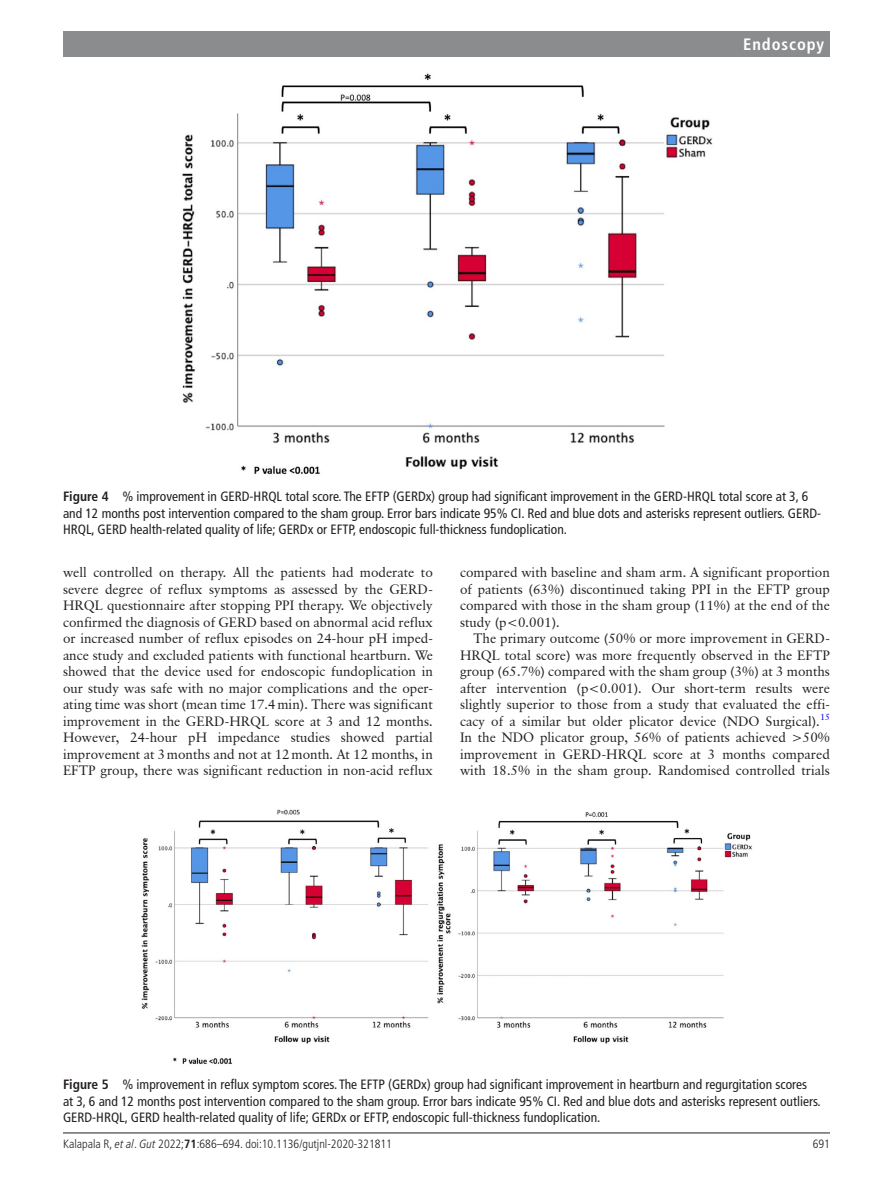
<style>
.page{position:relative;width:893px;height:1191px;background:#fff}
.page>*{position:absolute;margin:0;border:0;box-sizing:border-box;transform-origin:0 0}
.t1{font:700 condensed 16.5px "Frutiger LT Pro";letter-spacing:.055em;color:#fff}
.t2{font:13.5px/16.5px "Classical Garamond BT";color:#231f20;text-align:justify}
.t3{font:condensed 13.5px/16.5px "Frutiger LT Pro";color:#231f20}
.t4{font:300 condensed 12px "Frutiger LT Pro";color:#231f20}
.s1{font-weight:700}
.s2{font-style:italic}
</style>
<div class="page">
<hr style="left:63px;top:1132px;width:767px;height:1px;background:#231f20">
<div style="left:63px;top:31px;width:767px;height:25px;background:#8a8c8e"></div>
<img style="left:182px;top:73px;width:531px;height:402px">
<img style="left:141px;top:809px;width:611px;height:255px">
<p class="t1" style="left:743px;top:34px;width:83px">Endoscopy</p>
<p class="t3" style="left:63px;top:488px;width:760px"><span class="s1">Figure 4</span> % improvement in GERD-HRQL total score. The EFTP (GERDx) group had significant improvement in the GERD-HRQL total score at 3, 6 and 12 months post intervention compared to the sham group. Error bars indicate 95% CI. Red and blue dots and asterisks represent outliers. GERD-<br>HRQL, GERD health-related quality of life; GERDx or EFTP, endoscopic full-thickness fundoplication.</p>
<p class="t2" style="left:63px;top:564px;width:371px">well controlled on therapy. All the patients had moderate to severe degree of reflux symptoms as assessed by the GERD-HRQL questionnaire after stopping PPI therapy. We objectively confirmed the diagnosis of GERD based on abnormal acid reflux or increased number of reflux episodes on 24-hour pH imped&shy;ance study and excluded patients with functional heartburn. We showed that the device used for endoscopic fundoplication in our study was safe with no major complications and the oper&shy;ating time was short (mean time 17.4min). There was significant improvement in the GERD-HRQL score at 3 and 12 months.<br>However, 24-hour pH impedance studies showed partial improvement at 3months and not at 12month. At 12 months, in EFTP group, there was significant reduction in non-acid reflux</p>
<p class="t2" style="left:460px;top:564px;width:371px">compared with baseline and sham arm. A significant proportion of patients (63%) discontinued taking PPI in the EFTP group compared with those in the sham group (11%) at the end of the study (p&lt;0.001).</p>
<p class="t2" style="left:460px;top:630px;width:371px;text-indent:14px">The primary outcome (50% or more improvement in GERD-HRQL total score) was more frequently observed in the EFTP group (65.7%) compared with the sham group (3%) at 3 months after intervention (p&lt;0.001). Our short-term results were slightly superior to those from a study that evaluated the effi&shy;cacy of a similar but older plicator device (NDO Surgical).<sup>15<br></sup>In the NDO plicator group, 56% of patients achieved &gt;50% improvement in GERD-HRQL score at 3 months compared with 18.5% in the sham group. Randomised controlled trials</p>
<p class="t3" style="left:63px;top:1076px;width:759px"><span class="s1">Figure 5</span> % improvement in reflux symptom scores. The EFTP (GERDx) group had significant improvement in heartburn and regurgitation scores at 3, 6 and 12 months post intervention compared to the sham group. Error bars indicate 95% CI. Red and blue dots and asterisks represent outliers.<br>GERD-HRQL, GERD health-related quality of life; GERDx or EFTP, endoscopic full-thickness fundoplication.</p>
<p class="t4" style="left:63px;top:1136px;width:331px">Kalapala R, <span class="s2">et al</span>. <span class="s2">Gut</span> 2022;<span class="s1">71</span>:686–694. doi:10.1136/gutjnl-2020-321811</p>
<p class="t4" style="left:813px;top:1136px;width:19px">691</p>
</div>
